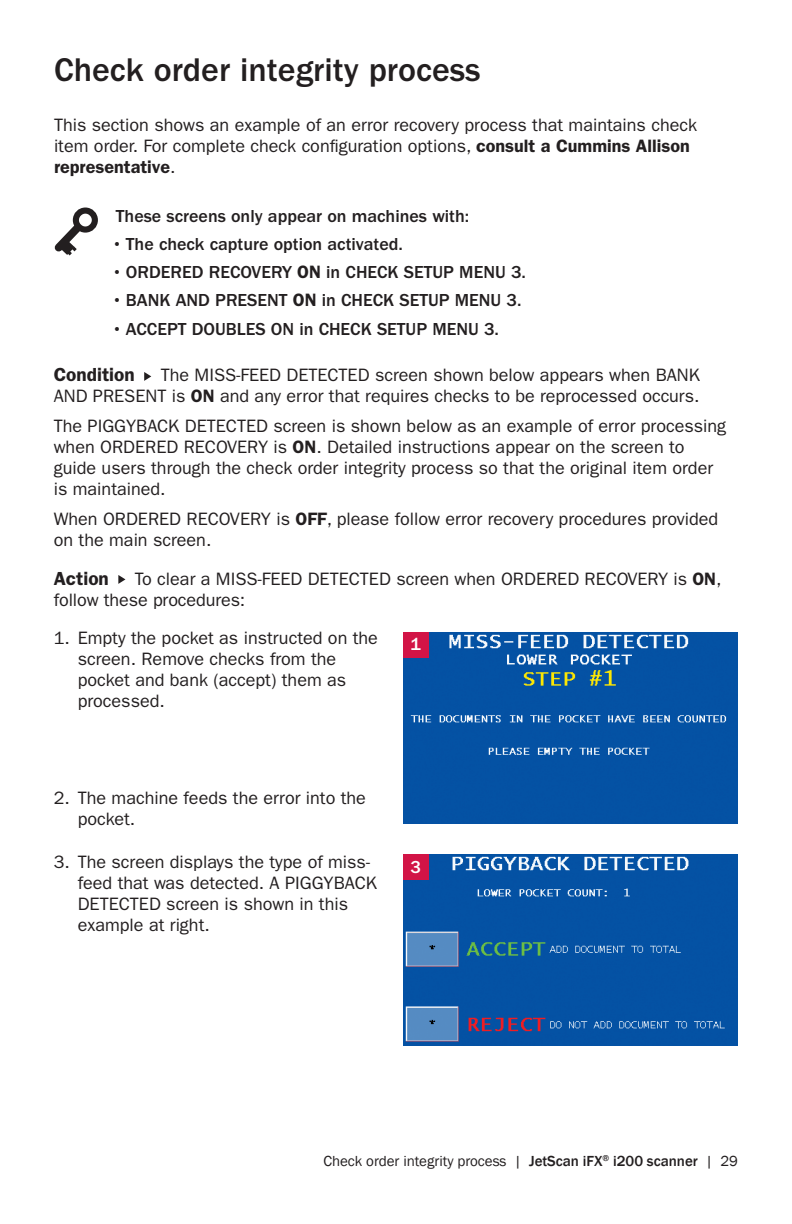
<style>
.page{position:relative;width:792px;height:1224px;background:#fff}
.page>*{position:absolute;margin:0;border:0;box-sizing:border-box;transform-origin:0 0}
.t1{font:500 34px "ITC Franklin Gothic Std";color:#231f20}
.t2{font:600 19px "ITC Franklin Gothic Std";color:#231f20}
.t3{font:18px/21px "ITC Franklin Gothic Std";color:#231f20}
.t4{font:500 18px "ITC Franklin Gothic Std";color:#231f20}
.t5{font:500 18px "ITC Franklin Gothic Std";color:#fff}
.t6{font:15px "Franklin Gothic";color:#231f20}
.s1{font-weight:600}
.s2{font-weight:500}
</style>
<div class="page">
<svg style="left:144px;top:372px;width:7px;height:9px"></svg>
<svg style="left:118px;top:575px;width:7px;height:9px"></svg>
<img style="left:403px;top:632px;width:335px;height:191px">
<img style="left:403px;top:855px;width:335px;height:191px">
<div style="left:73px;top:208px;width:25px;height:25px;border:6px solid #231f20;border-radius:50%"></div>
<svg style="left:54px;top:217px;width:35px;height:38px"></svg>
<div style="left:403px;top:632px;width:25px;height:25px;background:#d21446"></div>
<div style="left:403px;top:855px;width:25px;height:25px;background:#d21446"></div>
<h1 class="t1" style="left:54px;top:51px;width:428px">Check order integrity process</h1>
<p class="t3" style="left:54px;top:114px;width:645px">This section shows an example of an error recovery process that maintains check item order. For complete check configuration options, <span class="s1">consult a Cummins Allison representative</span>.</p>
<p class="t4" style="left:116px;top:206px;width:355px">These screens only appear on machines with:</p>
<p class="t4" style="left:112px;top:234px;width:293px">• The check capture option activated.</p>
<p class="t4" style="left:112px;top:262px;width:416px">• ORDERED RECOVERY <span class="s1">ON</span> in CHECK SETUP MENU 3.</p>
<p class="t4" style="left:112px;top:290px;width:411px">• BANK AND PRESENT <span class="s1">ON</span> in CHECK SETUP MENU 3.</p>
<p class="t4" style="left:112px;top:319px;width:389px">• ACCEPT DOUBLES ON in CHECK SETUP MENU 3.</p>
<p class="t2" style="left:54px;top:363px;width:82px">Condition</p>
<p class="t3" style="left:54px;top:364px;width:648px;text-align:right">The MISS-FEED DETECTED screen shown below appears when BANK<br>AND PRESENT is <span class="s1">ON</span> and any error that requires checks to be reprocessed occurs.</p>
<p class="t3" style="left:54px;top:415px;width:674px">The PIGGYBACK DETECTED screen is shown below as an example of error processing when ORDERED RECOVERY is <span class="s1">ON</span>. Detailed instructions appear on the screen to guide users through the check order integrity process so that the original item order is maintained.</p>
<p class="t3" style="left:54px;top:508px;width:666px">When ORDERED RECOVERY is <span class="s1">OFF</span>, please follow error recovery procedures provided on the main screen.</p>
<p class="t2" style="left:54px;top:567px;width:57px">Action</p>
<p class="t3" style="left:54px;top:568px;width:669px;text-indent:81px">To clear a MISS-FEED DETECTED screen when ORDERED RECOVERY is <span class="s1">ON</span>, follow these procedures:</p>
<p class="t3" style="left:78px;top:628px;width:302px;text-indent:-24px">1. Empty the pocket as instructed on the screen. Remove checks from the pocket and bank (accept) them as processed.</p>
<p class="t3" style="left:78px;top:788px;width:290px;text-indent:-24px">2. The machine feeds the error into the pocket.</p>
<p class="t3" style="left:78px;top:852px;width:301px;text-indent:-24px">3. The screen displays the type of miss&shy;feed that was detected. A PIGGYBACK<br>DETECTED screen is shown in this example at right.</p>
<p class="t5" style="left:411px;top:634px;width:12px">1</p>
<p class="t5" style="left:411px;top:857px;width:12px">3</p>
<p class="t6" style="left:323px;top:1152px;width:416px">Check order integrity process | <span class="s2">JetScan iFX</span><sup>®</sup> <span class="s2">i200 scanner</span> | 29</p>
</div>
